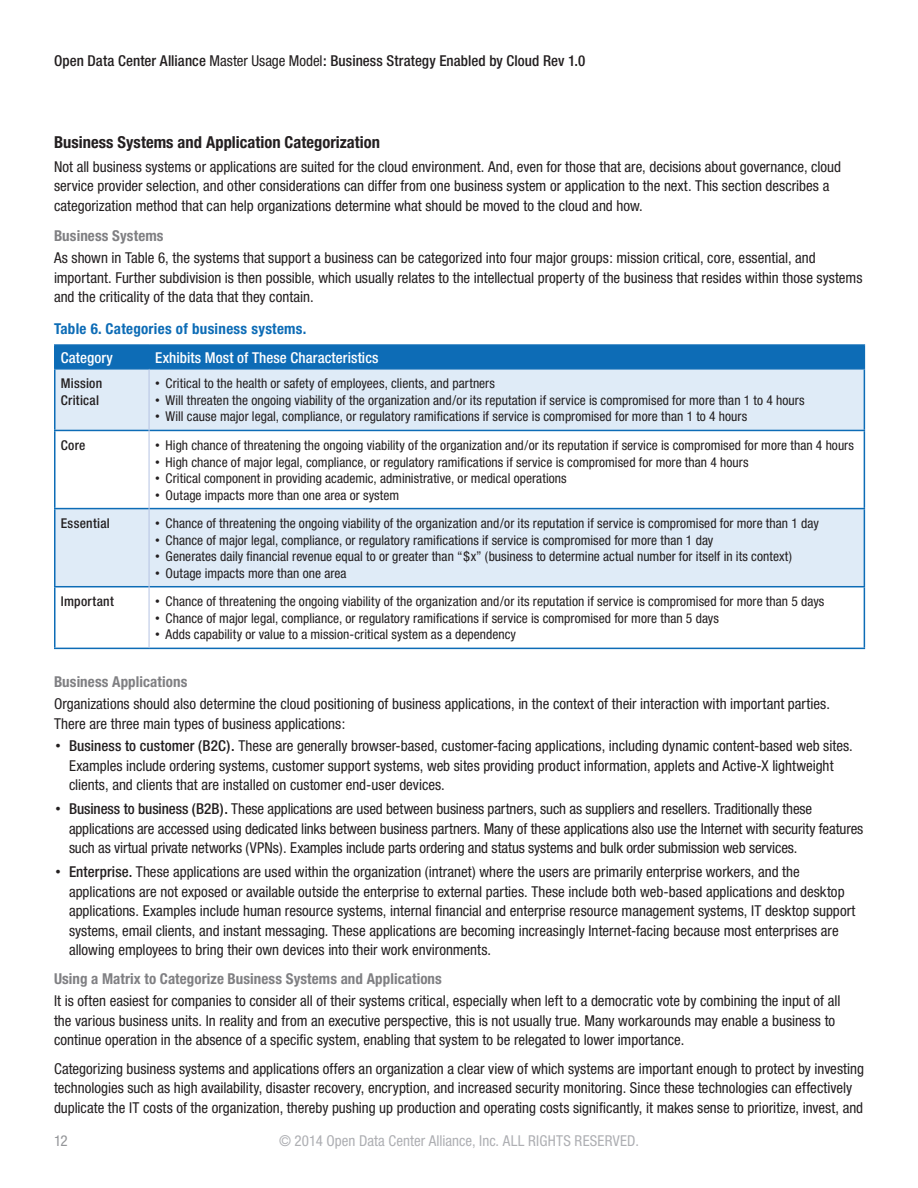
<style>
.page{position:relative;width:918px;height:1188px;background:#fff}
.page>*{position:absolute;margin:0;border:0;box-sizing:border-box;transform-origin:0 0}
.t1{font:700 condensed 16.5px "Helvetica Neue";color:#231f20}
.t2{font:condensed 15px/19.5px "Helvetica Neue";color:#231f20}
.t3{font:700 condensed 15px "Helvetica Neue";letter-spacing:.005em;color:#808083}
.t4{font:500 condensed 15px "Helvetica Neue";letter-spacing:.005em;color:#231f20}
.t5{font:condensed 15px "Helvetica Neue";letter-spacing:.005em;color:#aeafb3}
.t6{font:500 condensed 15px "Helvetica Neue";letter-spacing:.005em;color:#fff}
.t7{font:700 condensed 15px "Helvetica Neue";letter-spacing:.02em;color:#0d6cb6}
.t8{font:condensed 15px "Helvetica Neue";color:#939598}
.t9{font:condensed 13.5px "Helvetica Neue";letter-spacing:.005em;color:#231f20}
.t10{font:500 condensed 13.5px/16.5px "Helvetica Neue";letter-spacing:.02em;color:#231f20}
.s1{font-weight:400}
.s2{font-family:"Arial";font-stretch:normal}
.s3{font-weight:500}
</style>
<div class="page">
<svg style="left:56px;top:370px;width:808px;height:216px;fill:#dfebf7"></svg>
<hr style="left:54px;top:430px;width:95px;height:1px;background:#0d6cb6">
<hr style="left:149px;top:430px;width:716px;height:1px;background:#0d6cb6">
<hr style="left:54px;top:508px;width:95px;height:1px;background:#0d6cb6">
<hr style="left:149px;top:508px;width:716px;height:1px;background:#0d6cb6">
<hr style="left:54px;top:586px;width:95px;height:1px;background:#0d6cb6">
<hr style="left:149px;top:586px;width:716px;height:1px;background:#0d6cb6">
<hr style="left:54px;top:370px;width:2px;height:60px;background:#0d6cb6">
<hr style="left:54px;top:431px;width:2px;height:77px;background:#0d6cb6">
<hr style="left:54px;top:509px;width:2px;height:77px;background:#0d6cb6">
<hr style="left:54px;top:587px;width:2px;height:61px;background:#0d6cb6">
<hr style="left:54px;top:648px;width:95px;height:1px;background:#0d6cb6">
<hr style="left:54px;top:344px;width:95px;height:2px;background:#0d6cb6">
<hr style="left:54px;top:346px;width:2px;height:22px;background:#0d6cb6">
<hr style="left:149px;top:344px;width:716px;height:2px;background:#0d6cb6">
<div style="left:56px;top:345px;width:809px;height:23px;background:#0d6cb6"></div>
<hr style="left:54px;top:368px;width:96px;height:2px;background:#0d6cb6">
<hr style="left:150px;top:368px;width:715px;height:2px;background:#0d6cb6">
<hr style="left:864px;top:370px;width:1px;height:60px;background:#0d6cb6">
<hr style="left:864px;top:431px;width:1px;height:77px;background:#0d6cb6">
<hr style="left:864px;top:509px;width:1px;height:77px;background:#0d6cb6">
<hr style="left:864px;top:587px;width:1px;height:61px;background:#0d6cb6">
<hr style="left:149px;top:648px;width:716px;height:1px;background:#0d6cb6">
<hr style="left:149px;top:370px;width:1px;height:60px;background:#b5c3e3">
<hr style="left:149px;top:430px;width:1px;height:79px;background:#b5c3e3">
<hr style="left:149px;top:509px;width:1px;height:78px;background:#b5c3e3">
<hr style="left:149px;top:587px;width:1px;height:61px;background:#b5c3e3">
<p class="t4" style="left:54px;top:52px;width:533px">Open Data Center Alliance <span class="s1">Master Usage Model</span>: Business Strategy Enabled by Cloud Rev 1.0</p>
<p class="t1" style="left:54px;top:132px;width:328px">Business Systems and Application Categorization</p>
<p class="t2" style="left:54px;top:157px;width:789px">Not all business systems or applications are suited for the cloud environment. And, even for those that are, decisions about governance, cloud service provider selection, and other considerations can differ from one business system or application to the next. This section describes a categorization method that can help organizations determine what should be moved to the cloud and how.</p>
<p class="t3" style="left:54px;top:226px;width:111px">Business Systems</p>
<p class="t2" style="left:54px;top:248px;width:810px">As shown in Table 6, the systems that support a business can be categorized into four major groups: mission critical, core, essential, and important. Further subdivision is then possible, which usually relates to the intellectual property of the business that resides within those systems and the criticality of the data that they contain.</p>
<p class="t7" style="left:54px;top:319px;width:254px">Table 6. Categories of business systems.</p>
<p class="t6" style="left:61px;top:349px;width:54px">Category</p>
<p class="t6" style="left:155px;top:349px;width:225px">Exhibits Most of These Characteristics</p>
<p class="t10" style="left:61px;top:375px;width:43px">Mission<br>Critical</p>
<p class="t9" style="left:155px;top:376px;width:342px"><span class="s2">•</span> Critical to the health or safety of employees, clients, and partners</p>
<p class="t9" style="left:155px;top:392px;width:651px"><span class="s2">•</span> Will threaten the ongoing viability of the organization and/or its reputation if service is compromised for more than 1 to 4 hours</p>
<p class="t9" style="left:155px;top:409px;width:594px"><span class="s2">•</span> Will cause major legal, compliance, or regulatory ramifications if service is compromised for more than 1 to 4 hours</p>
<p class="t10" style="left:61px;top:437px;width:26px">Core</p>
<p class="t9" style="left:155px;top:437px;width:700px"><span class="s2">•</span> High chance of threatening the ongoing viability of the organization and/or its reputation if service is compromised for more than 4 hours</p>
<p class="t9" style="left:155px;top:454px;width:595px"><span class="s2">•</span> High chance of major legal, compliance, or regulatory ramifications if service is compromised for more than 4 hours</p>
<p class="t9" style="left:155px;top:470px;width:413px"><span class="s2">•</span> Critical component in providing academic, administrative, or medical operations</p>
<p class="t9" style="left:155px;top:487px;width:246px"><span class="s2">•</span> Outage impacts more than one area or system</p>
<p class="t10" style="left:61px;top:515px;width:51px">Essential</p>
<p class="t9" style="left:155px;top:516px;width:665px"><span class="s2">•</span> Chance of threatening the ongoing viability of the organization and/or its reputation if service is compromised for more than 1 day</p>
<p class="t9" style="left:155px;top:532px;width:560px"><span class="s2">•</span> Chance of major legal, compliance, or regulatory ramifications if service is compromised for more than 1 day</p>
<p class="t9" style="left:155px;top:549px;width:639px"><span class="s2">•</span> Generates daily financial revenue equal to or greater than “$x” (business to determine actual number for itself in its context)</p>
<p class="t9" style="left:155px;top:565px;width:193px"><span class="s2">•</span> Outage impacts more than one area</p>
<p class="t10" style="left:61px;top:593px;width:55px">Important</p>
<p class="t9" style="left:155px;top:594px;width:671px"><span class="s2">•</span> Chance of threatening the ongoing viability of the organization and/or its reputation if service is compromised for more than 5 days</p>
<p class="t9" style="left:155px;top:610px;width:565px"><span class="s2">•</span> Chance of major legal, compliance, or regulatory ramifications if service is compromised for more than 5 days</p>
<p class="t9" style="left:155px;top:627px;width:362px"><span class="s2">•</span> Adds capability or value to a mission-critical system as a dependency</p>
<p class="t3" style="left:54px;top:672px;width:135px">Business Applications</p>
<p class="t2" style="left:54px;top:694px;width:777px">Organizations should also determine the cloud positioning of business applications, in the context of their interaction with important parties.<br>There are three main types of business applications:</p>
<p class="t2" style="left:69px;top:736px;width:785px;text-indent:-14px"><span class="s2">•</span> <span class="s3">Business to customer (B2C).</span> These are generally browser-based, customer-facing applications, including dynamic content-based web sites.<br>Examples include ordering systems, customer support systems, web sites providing product information, applets and Active-X lightweight clients, and clients that are installed on customer end-user devices.</p>
<p class="t2" style="left:69px;top:799px;width:796px;text-indent:-14px"><span class="s2">•</span> <span class="s3">Business to business (B2B).</span> These applications are used between business partners, such as suppliers and resellers. Traditionally these applications are accessed using dedicated links between business partners. Many of these applications also use the Internet with security features such as virtual private networks (VPNs). Examples include parts ordering and status systems and bulk order submission web services.</p>
<p class="t2" style="left:69px;top:862px;width:788px;text-indent:-14px"><span class="s2">•</span> <span class="s3">Enterprise.</span> These applications are used within the organization (intranet) where the users are primarily enterprise workers, and the applications are not exposed or available outside the enterprise to external parties. These include both web-based applications and desktop applications. Examples include human resource systems, internal financial and enterprise resource management systems, IT desktop support systems, email clients, and instant messaging. These applications are becoming increasingly Internet-facing because most enterprises are allowing employees to bring their own devices into their work environments.</p>
<p class="t3" style="left:54px;top:969px;width:389px">Using a Matrix to Categorize Business Systems and Applications</p>
<p class="t2" style="left:54px;top:991px;width:788px">It is often easiest for companies to consider all of their systems critical, especially when left to a democratic vote by combining the input of all the various business units. In reality and from an executive perspective, this is not usually true. Many workarounds may enable a business to continue operation in the absence of a specific system, enabling that system to be relegated to lower importance.</p>
<p class="t2" style="left:54px;top:1058px;width:812px">Categorizing business systems and applications offers an organization a clear view of which systems are important enough to protect by investing technologies such as high availability, disaster recovery, encryption, and increased security monitoring. Since these technologies can effectively duplicate the IT costs of the organization, thereby pushing up production and operating costs significantly, it makes sense to prioritize, invest, and</p>
<p class="t8" style="left:54px;top:1132px;width:15px">12</p>
<p class="t5" style="left:279px;top:1132px;width:361px">© 2014 Open Data Center Alliance, Inc. ALL RIGHTS RESERVED.</p>
</div>
